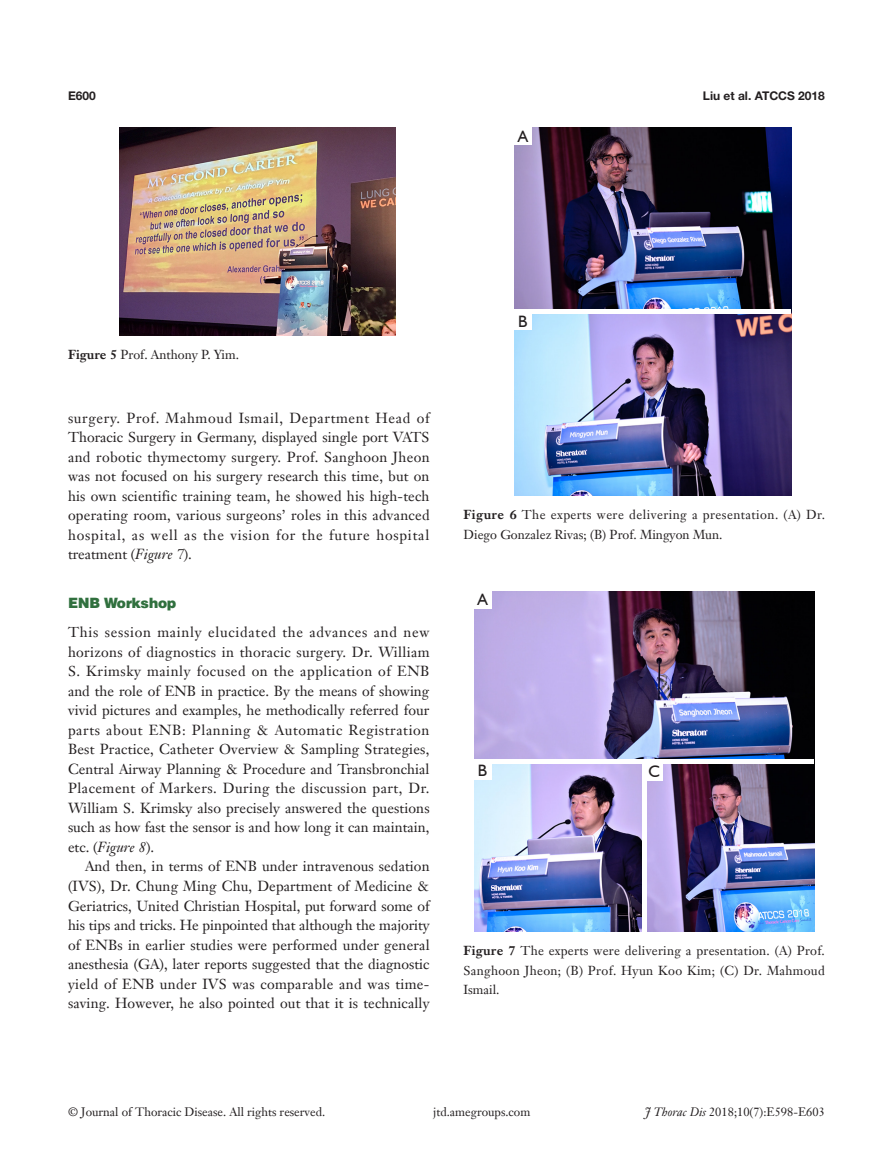
<style>
.page{position:relative;width:893px;height:1170px;background:#fff}
.page>*{position:absolute;margin:0;border:0;box-sizing:border-box;transform-origin:0 0}
.t1{font:16.5px "Humanist 521 BT";color:#231f20}
.t2{font:14.25px/19.5px "Janson Text LT";letter-spacing:.01em;color:#231f20;text-align:justify}
.一级标题-6_5{font:900 14.25px "Helvetica";color:#30703e}
.t3{font:12.75px/19.5px "Janson Text LT";letter-spacing:.02em;color:#231f20;text-align:justify}
.t4{font:12.75px "Janson Text LT";color:#231f20}
.t5{font:12px "Janson Text LT";color:#231f20}
.Running_title{font:700 12px "Helvetica Neue LT Pro";color:#231f20}
.s1{font-weight:700}
.s2{font-style:italic}
</style>
<div class="page">
<img style="left:119px;top:128px;width:277px;height:207px">
<img style="left:514px;top:128px;width:277px;height:367px">
<div style="left:514px;top:128px;width:17px;height:17px;background:#fff"></div>
<div style="left:514px;top:313px;width:17px;height:17px;background:#fff"></div>
<div style="left:514px;top:309px;width:277px;height:5px;background:#fff"></div>
<img style="left:474px;top:591px;width:340px;height:340px">
<hr style="left:474px;top:759px;width:340px;height:4px;background:#fff">
<hr style="left:642px;top:761px;width:4px;height:170px;background:#fff">
<div style="left:474px;top:591px;width:17px;height:17px;background:#fff"></div>
<div style="left:474px;top:762px;width:17px;height:17px;background:#fff"></div>
<div style="left:646px;top:763px;width:17px;height:17px;background:#fff"></div>
<p class="Running_title" style="left:68px;top:88px;width:29px">E600</p>
<p class="t1" style="left:518px;top:126px;width:12px">A</p>
<p class="Running_title" style="left:703px;top:88px;width:124px">Liu et al. ATCCS 2018</p>
<p class="t4" style="left:68px;top:346px;width:172px"><span class="s1">Figure 5</span> Prof. Anthony P. Yim.</p>
<p class="t2" style="left:68px;top:408px;width:363px">surgery. Prof. Mahmoud Ismail, Department Head of Thoracic Surgery in Germany, displayed single port VATS and robotic thymectomy surgery. Prof. Sanghoon Jheon was not focused on his surgery research this time, but on his own scientific training team, he showed his high-tech operating room, various surgeons’ roles in this advanced hospital, as well as the vision for the future hospital treatment (<span class="s2">Figure 7</span>).</p>
<p class="一级标题-6_5" style="left:68px;top:593px;width:110px">ENB Workshop</p>
<p class="t2" style="left:68px;top:622px;width:363px">This session mainly elucidated the advances and new horizons of diagnostics in thoracic surgery. Dr. William S. Krimsky mainly focused on the application of ENB and the role of ENB in practice. By the means of showing vivid pictures and examples, he methodically referred four parts about ENB: Planning &amp; Automatic Registration Best Practice, Catheter Overview &amp; Sampling Strategies, Central Airway Planning &amp; Procedure and Transbronchial Placement of Markers. During the discussion part, Dr.<br>William S. Krimsky also precisely answered the questions such as how fast the sensor is and how long it can maintain, etc. (<span class="s2">Figure 8</span>).</p>
<p class="t2" style="left:68px;top:856px;width:363px;text-indent:17px">And then, in terms of ENB under intravenous sedation (IVS), Dr. Chung Ming Chu, Department of Medicine &amp; Geriatrics, United Christian Hospital, put forward some of his tips and tricks. He pinpointed that although the majority of ENBs in earlier studies were performed under general anesthesia (GA), later reports suggested that the diagnostic yield of ENB under IVS was comparable and was time&shy;saving. However, he also pointed out that it is technically</p>
<p class="t1" style="left:518px;top:311px;width:11px">B</p>
<p class="t3" style="left:463px;top:505px;width:363px"><span class="s1">Figure 6</span> The experts were delivering a presentation. (A) Dr.<br>Diego Gonzalez Rivas; (B) Prof. Mingyon Mun.</p>
<p class="t1" style="left:477px;top:589px;width:12px">A</p>
<p class="t1" style="left:478px;top:760px;width:11px">B</p>
<p class="t1" style="left:648px;top:761px;width:13px">C</p>
<p class="t3" style="left:463px;top:940px;width:363px"><span class="s1">Figure 7</span> The experts were delivering a presentation. (A) Prof.<br>Sanghoon Jheon; (B) Prof. Hyun Koo Kim; (C) Dr. Mahmoud Ismail.</p>
<p class="t5" style="left:68px;top:1104px;width:259px">© Journal of Thoracic Disease. All rights reserved.</p>
<p class="t5" style="left:433px;top:1104px;width:99px">jtd.amegroups.com</p>
<p class="t5" style="left:645px;top:1104px;width:182px"><span class="s2">J Thorac Dis</span> 2018;10(7):E598-E603</p>
</div>
